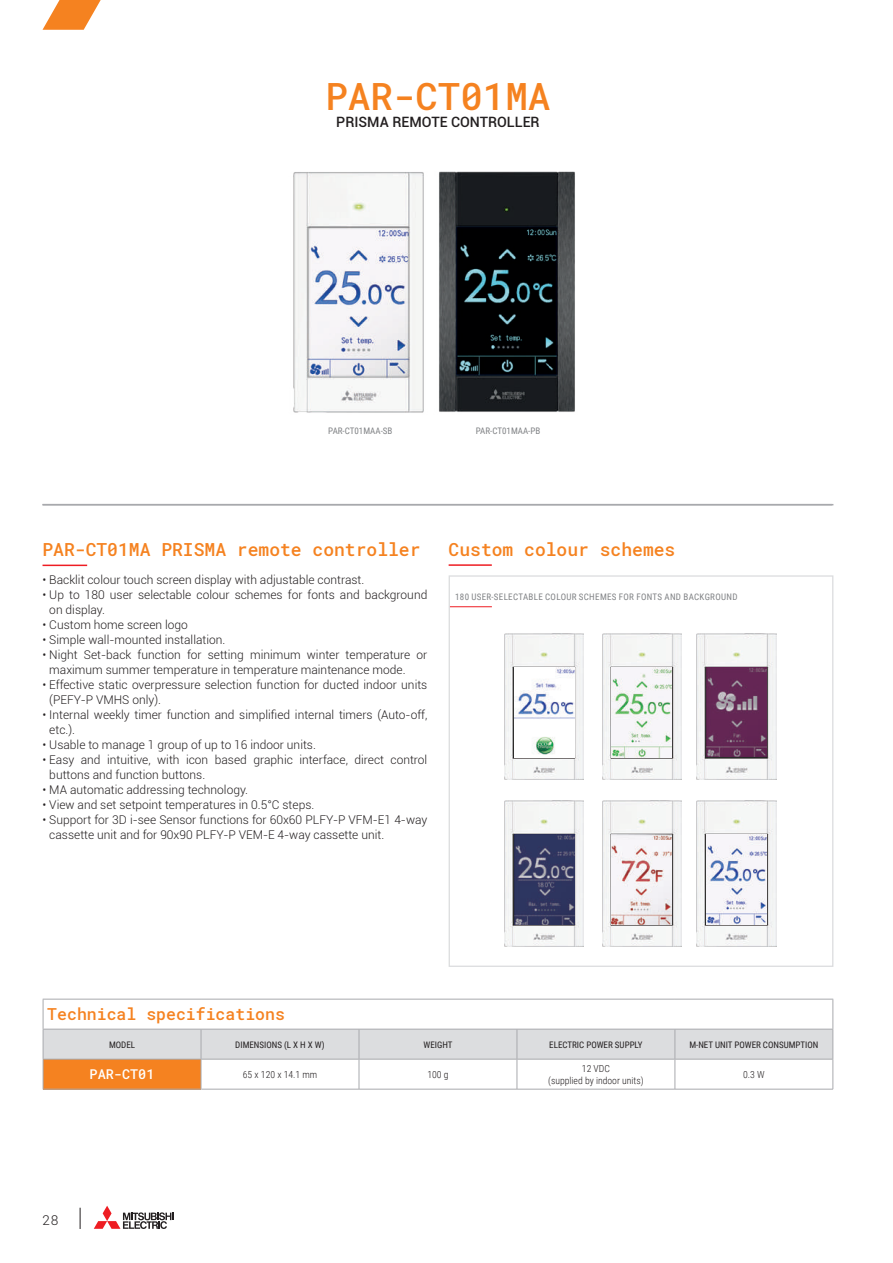
<style>
.page{position:relative;width:893px;height:1263px;background:#fff}
.page>*{position:absolute;margin:0;border:0;box-sizing:border-box;transform-origin:0 0}
.t1{font:500 37.5px "Roboto Mono";color:#f58220}
.t2{font:500 18px "Roboto Mono";color:#f58220}
.t3{font:500 16.5px "Roboto Mono";color:#f58220}
.t4{font:500 14.25px "Roboto";color:#231f20}
.t5{font:500 13.5px "Roboto Mono";color:#fff}
.t6{font:300 13.5px "Roboto Mono";color:#231f20}
.t7{font:300 12px/15px "Roboto";color:#231f20}
.t8{font:300 9.75px/11.7px "Roboto Condensed";color:#231f20;text-align:center}
.t9{font:9px "Roboto Condensed";color:#231f20}
.t10{font:9px "Roboto Condensed";letter-spacing:.035em;color:#808285}
.t11{font:9px "Roboto Condensed";color:#808285}
</style>
<div class="page">
<svg style="left:94px;top:1206px;width:80px;height:23px"></svg>
<svg style="left:80px;top:1208px;width:1px;height:21px"></svg>
<svg style="left:43px;top:0;width:58px;height:30px"></svg>
<hr style="left:43px;top:504px;width:790px;height:1px;background:#a8a9ad">
<img style="left:293px;top:171px;width:282px;height:242px">
<hr style="left:43px;top:565px;width:44px;height:1px;background:#ee1d23">
<hr style="left:449px;top:564px;width:43px;height:2px;background:#ee1d23">
<div style="left:449px;top:575px;width:384px;height:392px;border:1px solid #dcdddf"></div>
<hr style="left:450px;top:606px;width:42px;height:1px;background:#ee1d23">
<img style="left:602px;top:633px;width:79px;height:146px">
<img style="left:612px;top:667px;width:60px;height:90px">
<img style="left:697px;top:633px;width:79px;height:146px">
<img style="left:505px;top:633px;width:79px;height:146px">
<img style="left:514px;top:667px;width:60px;height:90px">
<img style="left:697px;top:800px;width:79px;height:146px">
<img style="left:707px;top:835px;width:59px;height:89px">
<img style="left:602px;top:800px;width:79px;height:146px">
<img style="left:612px;top:835px;width:60px;height:89px">
<img style="left:505px;top:800px;width:79px;height:146px">
<img style="left:514px;top:835px;width:60px;height:89px">
<img style="left:707px;top:667px;width:59px;height:90px">
<div style="left:44px;top:1030px;width:788px;height:29px;background:#dcdddf"></div>
<div style="left:43px;top:1059px;width:158px;height:30px;background:#f58220"></div>
<hr style="left:832px;top:999px;width:1px;height:30px;background:#a8a9ad">
<hr style="left:201px;top:1029px;width:1px;height:30px;background:#a8a9ad">
<hr style="left:359px;top:1029px;width:1px;height:30px;background:#a8a9ad">
<hr style="left:517px;top:1029px;width:1px;height:30px;background:#a8a9ad">
<hr style="left:675px;top:1059px;width:1px;height:30px;background:#a8a9ad">
<hr style="left:517px;top:1059px;width:1px;height:30px;background:#a8a9ad">
<hr style="left:359px;top:1059px;width:1px;height:30px;background:#a8a9ad">
<hr style="left:674px;top:1029px;width:1px;height:30px;background:#a8a9ad">
<hr style="left:833px;top:1059px;width:1px;height:30px;background:#a8a9ad">
<hr style="left:201px;top:1089px;width:158px;height:1px;background:#a8a9ad">
<hr style="left:359px;top:1089px;width:158px;height:1px;background:#a8a9ad">
<hr style="left:517px;top:1089px;width:158px;height:1px;background:#a8a9ad">
<hr style="left:675px;top:1089px;width:158px;height:1px;background:#a8a9ad">
<hr style="left:43px;top:999px;width:158px;height:1px;background:#a8a9ad">
<hr style="left:43px;top:999px;width:1px;height:30px;background:#a8a9ad">
<hr style="left:201px;top:999px;width:158px;height:1px;background:#a8a9ad">
<hr style="left:359px;top:999px;width:158px;height:1px;background:#a8a9ad">
<hr style="left:517px;top:999px;width:158px;height:1px;background:#a8a9ad">
<hr style="left:675px;top:999px;width:158px;height:1px;background:#a8a9ad">
<hr style="left:43px;top:1029px;width:158px;height:1px;background:#a8a9ad">
<hr style="left:43px;top:1029px;width:1px;height:30px;background:#a8a9ad">
<hr style="left:201px;top:1029px;width:158px;height:1px;background:#a8a9ad">
<hr style="left:359px;top:1029px;width:158px;height:1px;background:#a8a9ad">
<hr style="left:517px;top:1029px;width:158px;height:1px;background:#a8a9ad">
<hr style="left:675px;top:1029px;width:158px;height:1px;background:#a8a9ad">
<hr style="left:832px;top:1029px;width:1px;height:30px;background:#a8a9ad">
<hr style="left:201px;top:1059px;width:158px;height:1px;background:#a8a9ad">
<hr style="left:359px;top:1059px;width:158px;height:1px;background:#a8a9ad">
<hr style="left:517px;top:1059px;width:158px;height:1px;background:#a8a9ad">
<hr style="left:675px;top:1059px;width:158px;height:1px;background:#a8a9ad">
<hr style="left:43px;top:1059px;width:158px;height:1px;background:#a8a9ad">
<hr style="left:201px;top:1059px;width:1px;height:30px;background:#a8a9ad">
<hr style="left:43px;top:1089px;width:158px;height:1px;background:#a8a9ad">
<hr style="left:43px;top:1059px;width:1px;height:30px;background:#a8a9ad">
<h1 class="t1" style="left:325px;top:70px;width:226px">PAR-CT01MA</h1>
<p class="t4" style="left:336px;top:112px;width:205px">PRISMA REMOTE CONTROLLER</p>
<p class="t11" style="left:328px;top:424px;width:66px">PAR-CT01MAA-SB</p>
<p class="t11" style="left:476px;top:424px;width:66px">PAR-CT01MAA-PB</p>
<h2 class="t2" style="left:43px;top:537px;width:380px">PAR-CT01MA PRISMA remote controller</h2>
<p class="t7" style="left:43px;top:572px;width:323px">• Backlit colour touch screen display with adjustable contrast.</p>
<p class="t7" style="left:49px;top:587px;width:380px;text-indent:-7px">• Up to 180 user selectable colour schemes for fonts and background on display.</p>
<p class="t7" style="left:43px;top:617px;width:147px">• Custom home screen logo</p>
<p class="t7" style="left:43px;top:632px;width:184px">• Simple wall-mounted installation.</p>
<p class="t7" style="left:49px;top:647px;width:380px;text-indent:-7px">• Night Set-back function for setting minimum winter temperature or maximum summer temperature in temperature maintenance mode.</p>
<p class="t7" style="left:49px;top:677px;width:380px;text-indent:-7px">• Effective static overpressure selection function for ducted indoor units (PEFY-P VMHS only).</p>
<p class="t7" style="left:49px;top:707px;width:380px;text-indent:-7px">• Internal weekly timer function and simplified internal timers (Auto-off, etc.).</p>
<p class="t7" style="left:43px;top:737px;width:275px">• Usable to manage 1 group of up to 16 indoor units.</p>
<p class="t7" style="left:49px;top:752px;width:380px;text-indent:-7px">• Easy and intuitive, with icon based graphic interface, direct control buttons and function buttons.</p>
<p class="t7" style="left:43px;top:782px;width:207px">• MA automatic addressing technology.</p>
<p class="t7" style="left:43px;top:797px;width:273px">• View and set setpoint temperatures in 0.5°C steps.</p>
<p class="t7" style="left:49px;top:812px;width:379px;text-indent:-7px">• Support for 3D i-see Sensor functions for 60x60 PLFY-P VFM-E1 4-way cassette unit and for 90x90 PLFY-P VEM-E 4-way cassette unit.</p>
<h2 class="t2" style="left:449px;top:537px;width:228px">Custom colour schemes</h2>
<p class="t10" style="left:455px;top:591px;width:284px">180 USER-SELECTABLE COLOUR SCHEMES FOR FONTS AND BACKGROUND</p>
<h3 class="t3" style="left:47px;top:1002px;width:239px">Technical specifications</h3>
<p class="t9" style="left:109px;top:1038px;width:28px">MODEL</p>
<p class="t9" style="left:235px;top:1038px;width:91px">DIMENSIONS (L X H X W)</p>
<p class="t9" style="left:424px;top:1038px;width:31px">WEIGHT</p>
<p class="t9" style="left:549px;top:1038px;width:95px">ELECTRIC POWER SUPPLY</p>
<p class="t9" style="left:689px;top:1038px;width:131px">M-NET UNIT POWER CONSUMPTION</p>
<p class="t5" style="left:90px;top:1065px;width:66px">PAR-CT01</p>
<p class="t8" style="left:243px;top:1068px;width:76px">65 x 120 x 14.1 mm</p>
<p class="t8" style="left:427px;top:1068px;width:23px">100 g</p>
<p class="t8" style="left:548px;top:1062px;width:97px">12 VDC<br>(supplied by indoor units)</p>
<p class="t8" style="left:743px;top:1068px;width:23px">0.3 W</p>
<p class="t6" style="left:43px;top:1211px;width:18px">28</p>
</div>
